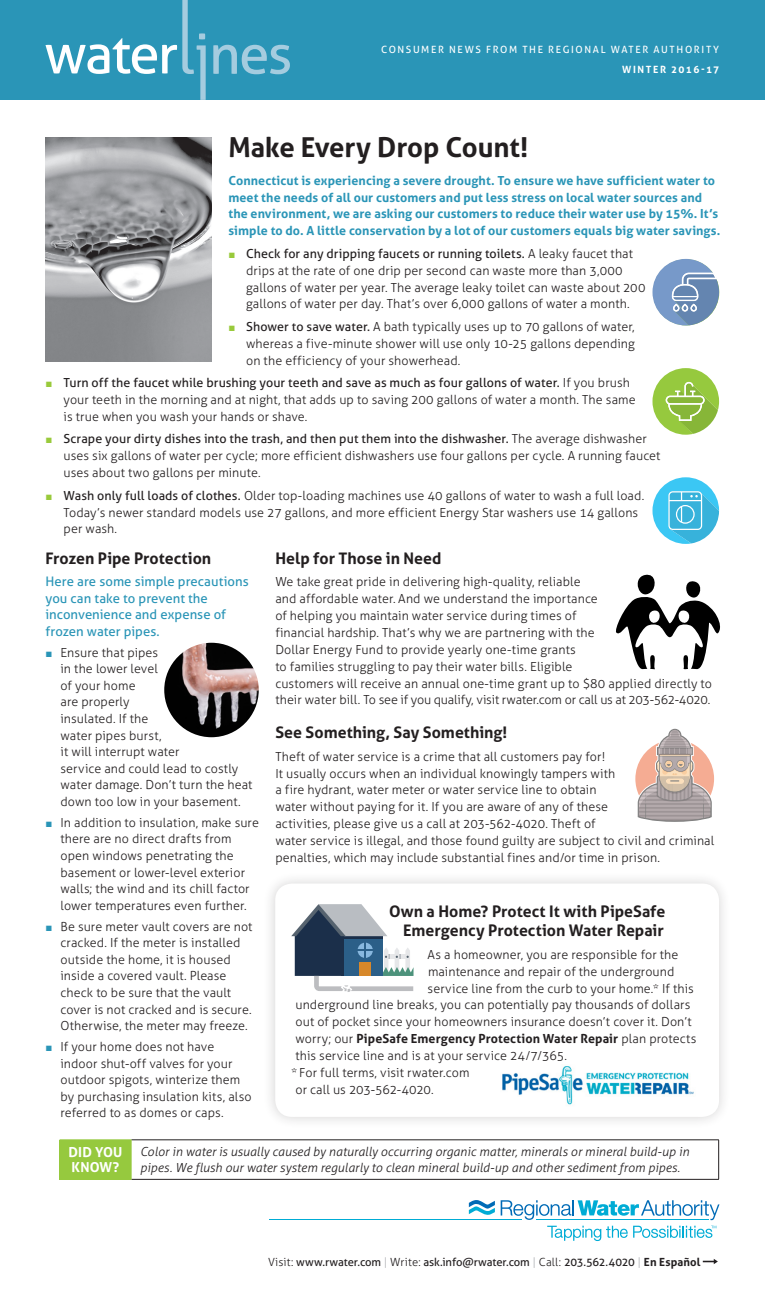
<style>
.page{position:relative;width:765px;height:1305px;background:#fff}
.page>*{position:absolute;margin:0;border:0;box-sizing:border-box;transform-origin:0 0}
.t1{font:700 27.5px "Aller";letter-spacing:-.005em;color:#231f20}
.Text__Running{font:700 16px/19.8px "Aller";color:#231f20;text-align:right}
.Text__Running-2{font:700 13.75px/15px "Aller";letter-spacing:.01em;color:#fff}
.Text__Running-3{font:13.12px/16.5px "Aller";color:#2a95b7}
.Text__Running-4{font:300 12.5px/16.9px "Aller";letter-spacing:.005em;color:#231f20}
.Text__Running-5{font:700 12.5px/16.9px "Aller";letter-spacing:.01em;color:#2a95b7}
.Text__Running-6{font:italic 300 12.5px/15.6px "Aller";letter-spacing:.005em;color:#231f20}
.Text__Running-7{font:700 12.5px "Aller";letter-spacing:.005em;color:#231f20}
.Text__Running-8{font:11.25px "Aller";letter-spacing:-.01em;color:#231f20}
.t2{font:10px "Aller";letter-spacing:.16em;color:#fff}
.t3{font:700 10px "Aller";letter-spacing:.16em;color:#fff}
.s1{font-family:"European Pi Three";font-weight:400;color:#99ca3b}
.s2{font-weight:400}
.s3{font-family:"European Pi Three";font-weight:400;color:#2a95b7}
.s4{font-weight:300}
.s5{font-weight:300;color:#b2b3b7}
.s6{font-weight:700}
</style>
<div class="page">
<div style="left:0;top:0;width:765px;height:100px;background:#2a95b7"></div>
<img style="left:46px;top:138px;width:166px;height:224px">
<svg style="left:501px;top:1200px;width:218px;height:20px"></svg>
<hr style="left:536px;top:1219px;width:173px;height:1px;background:#00acd5">
<hr style="left:269px;top:1219px;width:253px;height:1px;background:#00acd5">
<svg style="left:469px;top:1200px;width:26px;height:15px"></svg>
<svg style="left:547px;top:1226px;width:169px;height:15px"></svg>
<img style="left:164px;top:643px;width:95px;height:94px;border-radius:47px">
<div style="left:262px;top:871px;width:470px;height:259px;background:#f8f8f8"></div>
<div style="left:275px;top:884px;width:444px;height:233px;background:#fff;border-radius:17px"></div>
<img style="left:502px;top:1066px;width:192px;height:39px">
<svg style="left:652px;top:259px;width:67px;height:67px"></svg>
<svg style="left:652px;top:477px;width:67px;height:67px"></svg>
<svg style="left:652px;top:368px;width:67px;height:67px"></svg>
<svg style="left:46px;top:0;width:160px;height:100px"></svg>
<svg style="left:213px;top:45px;width:77px;height:29px"></svg>
<div style="left:60px;top:1140px;width:71px;height:39px;background:#96c93e"></div>
<hr style="left:131px;top:1140px;width:588px;height:1px;background:#231f20">
<hr style="left:718px;top:1140px;width:1px;height:39px;background:#231f20">
<hr style="left:131px;top:1179px;width:588px;height:1px;background:#231f20">
<hr style="left:131px;top:1140px;width:1px;height:39px;background:#96c93e">
<hr style="left:60px;top:1179px;width:71px;height:1px;background:#96c93e">
<svg style="left:291px;top:904px;width:123px;height:88px"></svg>
<svg style="left:703px;top:1259px;width:15px;height:5px"></svg>
<svg style="left:616px;top:574px;width:104px;height:96px"></svg>
<svg style="left:635px;top:729px;width:79px;height:93px"></svg>
<p class="t2" style="left:381px;top:43px;width:339px">CONSUMER NEWS FROM THE REGIONAL WATER AUTHORITY</p>
<p class="t3" style="left:622px;top:63px;width:99px">WINTER 2016-17</p>
<p class="t1" style="left:228px;top:130px;width:301px">Make Every Drop Count!</p>
<p class="Text__Running-5" style="left:228px;top:172px;width:494px">Connecticut is experiencing a severe drought. To ensure we have sufficient water to meet the needs of all our customers and put less stress on local water sources and the environment, we are asking our customers to reduce their water use by 15%. It’s simple to do. A little conservation by a lot of our customers equals big water savings.</p>
<p class="Text__Running-4" style="left:246px;top:245px;width:401px;text-indent:-18px"><span class="s1">J</span> <span class="s2">Check for any dripping faucets or running toilets.</span> A leaky faucet that drips at the rate of one drip per second can waste more than 3,000 gallons of water per year. The average leaky toilet can waste about 200 gallons of water per day. That’s over 6,000 gallons of water a month.</p>
<p class="Text__Running-4" style="left:246px;top:318px;width:390px;text-align:justify;text-indent:-18px"><span class="s1">J</span> <span class="s2">Shower to save water.</span> A bath typically uses up to 70 gallons of water, whereas a five-minute shower will use only 10-25 gallons depending on the efficiency of your showerhead.</p>
<p class="Text__Running-4" style="left:64px;top:374px;width:574px;text-indent:-18px"><span class="s1">J</span> <span class="s2">Turn off the faucet while brushing your teeth and save as much as four gallons of water.</span> If you brush your teeth in the morning and at night, that adds up to saving 200 gallons of water a month. The same is true when you wash your hands or shave.</p>
<p class="Text__Running-4" style="left:64px;top:431px;width:598px;text-indent:-18px"><span class="s1">J</span> <span class="s2">Scrape your dirty dishes into the trash, and then put them into the dishwasher.</span> The average dishwasher uses six gallons of water per cycle; more efficient dishwashers use four gallons per cycle. A running faucet uses about two gallons per minute.</p>
<p class="Text__Running-4" style="left:64px;top:487px;width:582px;text-indent:-18px"><span class="s1">J</span> <span class="s2">Wash only full loads of clothes.</span> Older top-loading machines use 40 gallons of water to wash a full load.<br>Today’s newer standard models use 27 gallons, and more efficient Energy Star washers use 14 gallons per wash.</p>
<p class="Text__Running" style="left:275px;top:548px;width:168px">Help for Those in Need</p>
<p class="Text__Running-4" style="left:275px;top:573px;width:438px">We take great pride in delivering high-quality, reliable<br>and affordable water. And we understand the importance<br>of helping you maintain water service during times of<br>financial hardship. That’s why we are partnering with the<br>Dollar Energy Fund to provide yearly one-time grants<br>to families struggling to pay their water bills. Eligible<br>customers will receive an annual one-time grant up to $80 applied directly to their water bill. To see if you qualify, visit rwater.com or call us at 203-562-4020.</p>
<p class="Text__Running" style="left:275px;top:723px;width:234px">See Something, Say Something!</p>
<p class="Text__Running-4" style="left:275px;top:748px;width:440px">Theft of water service is a crime that all customers pay for!<br>It usually occurs when an individual knowingly tampers with<br>a fire hydrant, water meter or water service line to obtain<br>water without paying for it. If you are aware of any of these<br>activities, please give us a call at 203-562-4020. Theft of<br>water service is illegal, and those found guilty are subject to civil and criminal penalties, which may include substantial fines and/or time in prison.</p>
<p class="Text__Running" style="left:46px;top:548px;width:167px">Frozen Pipe Protection</p>
<p class="Text__Running-3" style="left:46px;top:573px;width:205px">Here are some simple precautions you can take to prevent the inconvenience and expense of frozen water pipes.</p>
<p class="Text__Running-4" style="left:61px;top:644px;width:193px;line-height:16.5px;text-indent:-15px"><span class="s3">J</span> Ensure that pipes<br>in the lower level<br>of your home<br>are properly<br>insulated. If the<br>water pipes burst,<br>it will interrupt water<br>service and could lead to costly water damage. Don’t turn the heat down too low in your basement.</p>
<p class="Text__Running-4" style="left:61px;top:814px;width:200px;line-height:16.5px;text-indent:-15px"><span class="s3">J</span> In addition to insulation, make sure there are no direct drafts from open windows penetrating the basement or lower-level exterior walls; the wind and its chill factor lower temperatures even further.</p>
<p class="Text__Running-4" style="left:61px;top:918px;width:193px;line-height:16.5px;text-indent:-15px"><span class="s3">J</span> Be sure meter vault covers are not cracked. If the meter is installed outside the home, it is housed inside a covered vault. Please check to be sure that the vault cover is not cracked and is secure.<br>Otherwise, the meter may freeze.</p>
<p class="Text__Running-4" style="left:61px;top:1039px;width:193px;line-height:16.5px;text-indent:-15px"><span class="s3">J</span> If your home does not have indoor shut-off valves for your outdoor spigots, winterize them by purchasing insulation kits, also referred to as domes or caps.</p>
<p class="Text__Running" style="left:389px;top:901px;width:278px">Own a Home? Protect It with PipeSafe<br>Emergency Protection Water Repair</p>
<p class="Text__Running-4" style="left:428px;top:946px;width:252px">As a homeowner, you are responsible for the</p>
<p class="Text__Running-4" style="left:428px;top:963px;width:248px">maintenance and repair of the underground</p>
<p class="Text__Running-4" style="left:428px;top:980px;width:268px">service line from the curb to your home.* If this</p>
<p class="Text__Running-4" style="left:295px;top:997px;width:396px">underground line breaks, you can potentially pay thousands of dollars</p>
<p class="Text__Running-4" style="left:295px;top:1014px;width:398px">out of pocket since your homeowners insurance doesn’t cover it. Don’t</p>
<p class="Text__Running-7" style="left:296px;top:1031px;width:402px"><span class="s4">worry; our</span> PipeSafe Emergency Protection Water Repair <span class="s4">plan protects</span></p>
<p class="Text__Running-4" style="left:296px;top:1047px;width:273px">this service line and is at your service 24/7/365.</p>
<p class="Text__Running-4" style="left:291px;top:1064px;width:180px">* For full terms, visit rwater.com</p>
<p class="Text__Running-4" style="left:295px;top:1081px;width:140px">or call us 203-562-4020.</p>
<p class="Text__Running-2" style="left:69px;top:1145px;width:55px">DID YOU<br>KNOW?</p>
<p class="Text__Running-6" style="left:140px;top:1144px;width:551px">Color in water is usually caused by naturally occurring organic matter, minerals or mineral build-up in pipes. We flush our water system regularly to clean mineral build-up and other sediment from pipes.</p>
<p class="Text__Running-8" style="left:268px;top:1255px;width:434px"><span class="s4">Visit:</span> www.rwater.com <span class="s5">|</span> <span class="s4">Write:</span> ask.info@rwater.com <span class="s5">|</span> <span class="s4">Call:</span> 203.562.4020 <span class="s5">|</span> <span class="s6">En Español</span></p>
</div>
